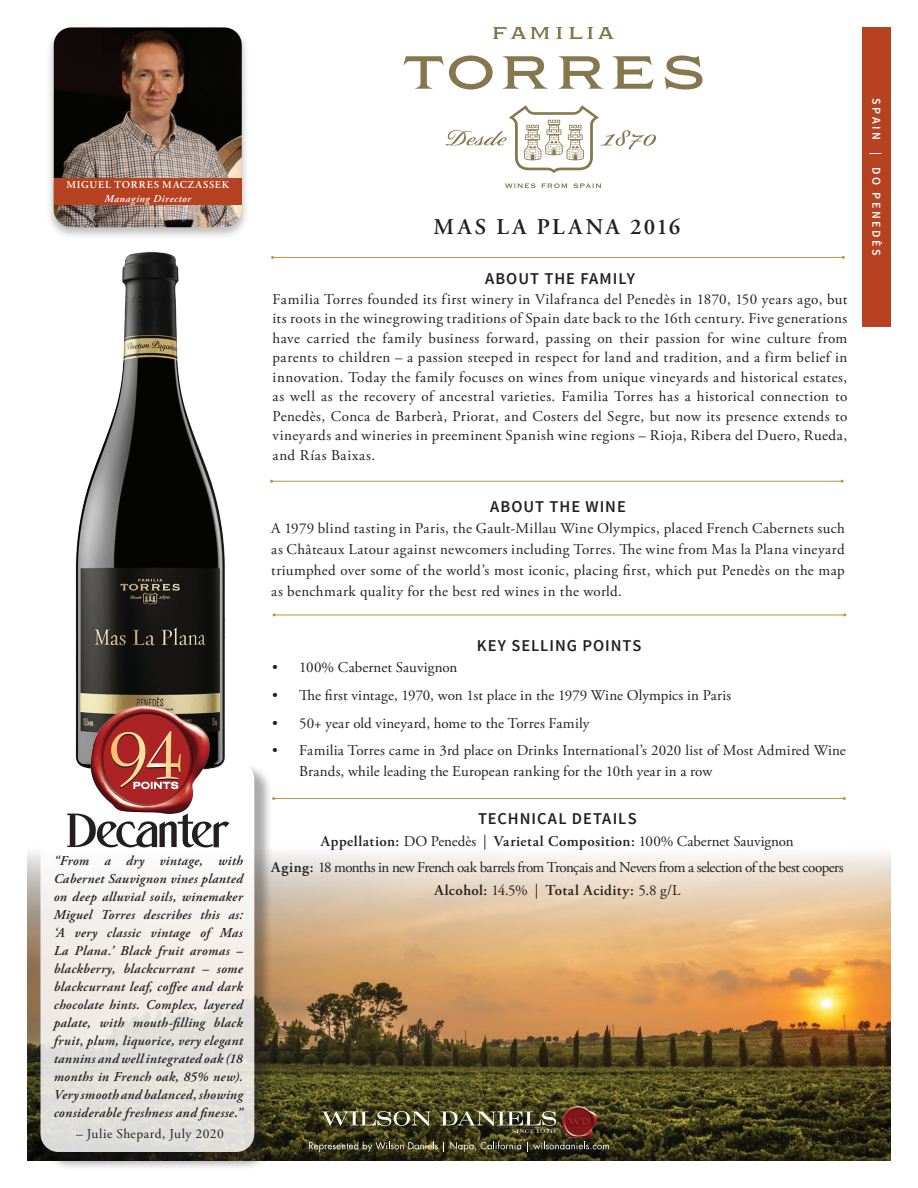
<style>
.page{position:relative;width:918px;height:1188px;background:#fff}
.page>*{position:absolute;margin:0;border:0;box-sizing:border-box;transform-origin:0 0}
.t1{font:600 22.5px "Adobe Garamond Pro";letter-spacing:.125em;color:#231f20}
.t2{font:600 16.5px "Source Sans Pro";letter-spacing:.06em;color:#231f20}
.t3{font:15px/19.5px "Adobe Garamond Pro";letter-spacing:.01em;color:#231f20;text-align:justify}
.t4{font:15px/26px "Adobe Garamond Pro";letter-spacing:-.035em;color:#231f20;text-align:center}
.t5{font:600 15px "Adobe Garamond Pro";letter-spacing:.025em;color:#231f20}
.t6{font:italic 600 13.5px/18px "Adobe Garamond Pro";letter-spacing:.025em;color:#231f20;text-align:justify}
.t7{font:13.5px "Adobe Garamond Pro";letter-spacing:.03em;color:#231f20}
.t8{font:600 12px "Source Sans Pro";letter-spacing:.21em;color:#fff}
.t9{font:600 10.5px "Adobe Garamond Pro";letter-spacing:.07em;color:#fff}
.t10{font:italic 600 10.5px "Adobe Garamond Pro";letter-spacing:.05em;color:#fff}
.s1{font-weight:600}
.s2{font-weight:400}
</style>
<div class="page">
<img style="left:27px;top:852px;width:864px;height:309px">
<svg style="left:322px;top:1111px;width:109px;height:15px;background:#727056"></svg>
<img style="left:563px;top:1106px;width:34px;height:32px">
<svg style="left:440px;top:1111px;width:116px;height:22px;background:#5f5e46"></svg>
<svg style="left:309px;top:1142px;width:129px;height:10px"></svg>
<svg style="left:444px;top:1141px;width:77px;height:11px"></svg>
<svg style="left:527px;top:1142px;width:82px;height:9px"></svg>
<div style="left:863px;top:27px;width:28px;height:300px;background:#b74221"></div>
<div style="left:46px;top:25px;width:203px;height:215px;background:#231f20;opacity:.3"></div>
<img style="left:54px;top:27px;width:188px;height:200px">
<div style="left:54px;top:178px;width:188px;height:27px;background:#b74221"></div>
<div style="left:43px;top:764px;width:230px;height:407px;background:#231f20;opacity:.45"></div>
<div style="left:40px;top:761px;width:214px;height:391px;background:linear-gradient(to bottom,#fff,#dcdad3);border-radius:18px"></div>
<img style="left:63px;top:251px;width:168px;height:525px">
<hr style="left:273px;top:257px;width:570px;height:1px;background:#b39841">
<hr style="left:272px;top:481px;width:570px;height:1px;background:#b39841">
<hr style="left:274px;top:615px;width:571px;height:1px;background:#b39841">
<hr style="left:274px;top:798px;width:570px;height:1px;background:#b39841">
<svg style="left:67px;top:814px;width:162px;height:34px"></svg>
<svg style="left:556px;top:27px;width:7px;height:12px"></svg>
<svg style="left:569px;top:27px;width:45px;height:12px"></svg>
<svg style="left:493px;top:27px;width:57px;height:12px"></svg>
<svg style="left:403px;top:56px;width:299px;height:34px"></svg>
<svg style="left:446px;top:105px;width:210px;height:69px"></svg>
<svg style="left:505px;top:183px;width:30px;height:5px"></svg>
<svg style="left:542px;top:183px;width:25px;height:5px"></svg>
<svg style="left:574px;top:183px;width:27px;height:5px"></svg>
<img style="left:90px;top:703px;width:121px;height:113px">
<div style="left:104px;top:714px;width:86px;height:91px;background:#ac2326;border-radius:50%"></div>
<svg style="left:111px;top:731px;width:70px;height:58px"></svg>
<p class="t9" style="left:67px;top:179px;width:164px">MIGUEL TORRES MACZASSEK</p>
<p class="t10" style="left:104px;top:192px;width:88px">Managing Director</p>
<p class="t6" style="left:54px;top:852px;width:191px">“From a dry vintage, with Cabernet Sauvignon vines planted on deep alluvial soils, winemaker Miguel Torres describes this as: ‘A very classic vintage of Mas La Plana.’ Black fruit aromas – blackberry, blackcurrant – some blackcurrant leaf, coffee and dark chocolate hints. Complex, layered palate, with mouth-filling black fruit, plum, liquorice, very elegant tannins and well integrated oak (18 months in French oak, 85% new).<br>Very smooth and balanced, showing considerable freshness and finesse.”</p>
<p class="t7" style="left:76px;top:1126px;width:149px">– Julie Shepard, July 2020</p>
<h1 class="t1" style="left:434px;top:214px;width:248px">MAS LA PLANA 2016</h1>
<p class="t2" style="left:485px;top:268px;width:151px">ABOUT THE FAMILY</p>
<p class="t3" style="left:273px;top:290px;width:576px">Familia Torres founded its first winery in Vilafranca del Penedès in 1870, 150 years ago, but its roots in the winegrowing traditions of Spain date back to the 16th century. Five generations have carried the family business forward, passing on their passion for wine culture from parents to children – a passion steeped in respect for land and tradition, and a firm belief in innovation. Today the family focuses on wines from unique vineyards and historical estates, as well as the recovery of ancestral varieties. Familia Torres has a historical connection to Penedès, Conca de Barberà, Priorat, and Costers del Segre, but now its presence extends to vineyards and wineries in preeminent Spanish wine regions – Rioja, Ribera del Duero, Rueda, and Rías Baixas.</p>
<p class="t2" style="left:490px;top:496px;width:137px">ABOUT THE WINE</p>
<p class="t3" style="left:271px;top:519px;width:575px;line-height:21px">A 1979 blind tasting in Paris, the Gault-Millau Wine Olympics, placed French Cabernets such as Châteaux Latour against newcomers including Torres. The wine from Mas la Plana vineyard triumphed over some of the world’s most iconic, placing first, which put Penedès on the map as benchmark quality for the best red wines in the world.</p>
<p class="t2" style="left:477px;top:635px;width:166px">KEY SELLING POINTS</p>
<p class="t3" style="left:272px;top:658px;width:187px">• 100% Cabernet Sauvignon</p>
<p class="t3" style="left:272px;top:686px;width:460px">• The first vintage, 1970, won 1st place in the 1979 Wine Olympics in Paris</p>
<p class="t3" style="left:272px;top:714px;width:319px">• 50+ year old vineyard, home to the Torres Family</p>
<p class="t3" style="left:299px;top:741px;width:548px;line-height:21px;text-indent:-27px">• Familia Torres came in 3rd place on Drinks International’s 2020 list of Most Admired Wine<br>Brands, while leading the European ranking for the 10th year in a row</p>
<p class="t2" style="left:478px;top:808px;width:160px">TECHNICAL DETAILS</p>
<p class="t4" style="left:271px;top:829px;width:574px"><span class="s1">Appellation:</span> DO Penedès | <span class="s1">Varietal Composition:</span> 100% Cabernet Sauvignon<br><span class="s1">Aging:</span> 18 months in new French oak barrels from Tronçais and Nevers from a selection of the best coopers</p>
<p class="t5" style="left:434px;top:881px;width:248px">Alcohol: <span class="s2">14.5% |</span> Total Acidity: <span class="s2">5.8 g/L</span></p>
<p class="t8" style="left:884px;top:98px;width:159px;rotate:90deg">SPAIN | DO PENEDÈS</p>
</div>
